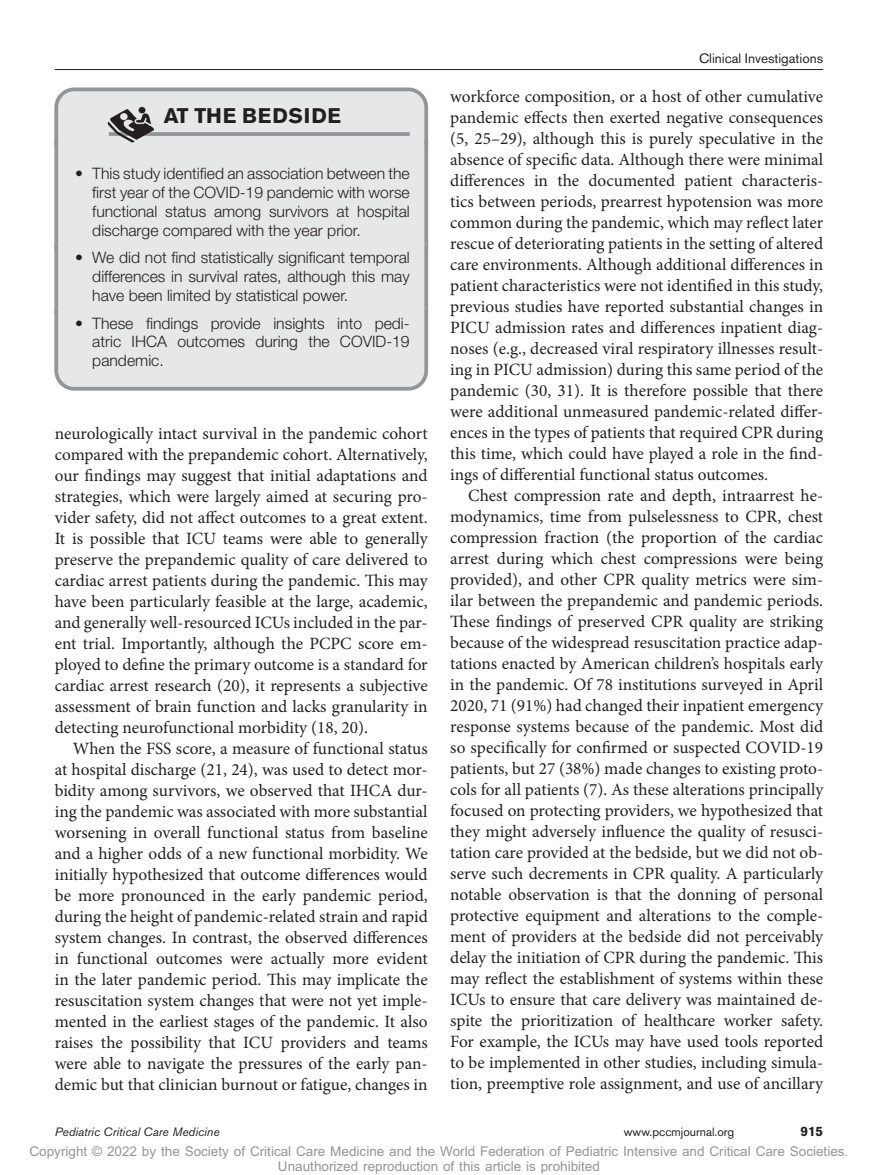
<style>
.page{position:relative;width:878px;height:1175px;background:#fff}
.page>*{position:absolute;margin:0;border:0;box-sizing:border-box;transform-origin:0 0}
.t1{font:700 21px "Akzidenz Grotesk BE";letter-spacing:.04em;color:#231f20}
.t2{font:17.25px/21px "Minion Pro";color:#231f20;text-align:justify}
.t3{font:300 15.75px/18.8px "Helvetica Neue LT Std";color:#231f20;text-align:justify}
.t4{font:13.5px/15px "Arial MT Std";color:#939598;text-align:center}
.t5{font:13.5px "Akzidenz Grotesk BE";color:#231f20}
.t6{font:700 13.5px "Akzidenz Grotesk BE";color:#231f20}
.t7{font:italic 12px "Akzidenz Grotesk BE";color:#231f20}
.t8{font:12px "Akzidenz Grotesk BE";color:#231f20}
</style>
<div class="page">
<hr style="left:55px;top:69px;width:768px;height:1px;background:#231f20">
<svg style="left:54px;top:87px;width:375px;height:63px;background:#dedfe2"></svg>
<hr style="left:109px;top:132px;width:301px;height:4px;background:#939598">
<div style="left:55px;top:144px;width:373px;height:105px;background:#e6e7e9"></div>
<svg style="left:54px;top:141px;width:4px;height:102px"></svg>
<svg style="left:424px;top:141px;width:4px;height:102px"></svg>
<div style="left:55px;top:243px;width:373px;height:71px;background:#e6e7e9"></div>
<svg style="left:54px;top:243px;width:4px;height:62px"></svg>
<svg style="left:424px;top:243px;width:4px;height:62px"></svg>
<svg style="left:54px;top:305px;width:375px;height:86px;background:#e1e2e4"></svg>
<img style="left:107px;top:107px;width:46px;height:36px">
<p class="t1" style="left:164px;top:104px;width:179px">AT THE BEDSIDE</p>
<p class="t3" style="left:92px;top:164px;width:319px;text-indent:-17px">• This study identified an association between the first year of the COVID-19 pandemic with worse functional status among survivors at hospital discharge compared with the year prior.</p>
<p class="t3" style="left:92px;top:248px;width:319px;text-indent:-17px">• We did not find statistically significant temporal differences in survival rates, although this may have been limited by statistical power.</p>
<p class="t3" style="left:92px;top:313px;width:319px;text-indent:-17px">• These findings provide insights into pedi&shy;atric IHCA outcomes during the COVID-19 pandemic.</p>
<p class="t2" style="left:55px;top:423px;width:374px">neurologically intact survival in the pandemic cohort compared with the prepandemic cohort. Alternatively, our findings may suggest that initial adaptations and strategies, which were largely aimed at securing pro&shy;vider safety, did not affect outcomes to a great extent.<br>It is possible that ICU teams were able to generally preserve the prepandemic quality of care delivered to cardiac arrest patients during the pandemic. This may have been particularly feasible at the large, academic, and generally well-resourced ICUs included in the par&shy;ent trial. Importantly, although the PCPC score em&shy;ployed to define the primary outcome is a standard for cardiac arrest research (20), it represents a subjective assessment of brain function and lacks granularity in detecting neurofunctional morbidity (18, 20).</p>
<p class="t2" style="left:55px;top:738px;width:374px;text-indent:18px">When the FSS score, a measure of functional status at hospital discharge (21, 24), was used to detect mor&shy;bidity among survivors, we observed that IHCA dur&shy;ing the pandemic was associated with more substantial worsening in overall functional status from baseline and a higher odds of a new functional morbidity. We initially hypothesized that outcome differences would be more pronounced in the early pandemic period, during the height of pandemic-related strain and rapid system changes. In contrast, the observed differences in functional outcomes were actually more evident in the later pandemic period. This may implicate the resuscitation system changes that were not yet imple&shy;mented in the earliest stages of the pandemic. It also raises the possibility that ICU providers and teams were able to navigate the pressures of the early pan&shy;demic but that clinician burnout or fatigue, changes in</p>
<p class="t5" style="left:699px;top:50px;width:126px">Clinical Investigations</p>
<p class="t2" style="left:450px;top:86px;width:374px">workforce composition, or a host of other cumulative pandemic effects then exerted negative consequences (5, 25–29), although this is purely speculative in the absence of specific data. Although there were minimal differences in the documented patient characteris&shy;tics between periods, prearrest hypotension was more common during the pandemic, which may reflect later rescue of deteriorating patients in the setting of altered care environments. Although additional differences in patient characteristics were not identified in this study, previous studies have reported substantial changes in PICU admission rates and differences inpatient diag&shy;noses (e.g., decreased viral respiratory illnesses result&shy;ing in PICU admission) during this same period of the pandemic (30, 31). It is therefore possible that there were additional unmeasured pandemic-related differ&shy;ences in the types of patients that required CPR during this time, which could have played a role in the find&shy;ings of differential functional status outcomes.</p>
<p class="t2" style="left:450px;top:485px;width:374px;text-indent:18px">Chest compression rate and depth, intraarrest he&shy;modynamics, time from pulselessness to CPR, chest compression fraction (the proportion of the cardiac arrest during which chest compressions were being provided), and other CPR quality metrics were sim&shy;ilar between the prepandemic and pandemic periods.<br>These findings of preserved CPR quality are striking because of the widespread resuscitation practice adap&shy;tations enacted by American children’s hospitals early in the pandemic. Of 78 institutions surveyed in April 2020, 71 (91%) had changed their inpatient emergency response systems because of the pandemic. Most did so specifically for confirmed or suspected COVID-19 patients, but 27 (38%) made changes to existing proto&shy;cols for all patients (7). As these alterations principally focused on protecting providers, we hypothesized that they might adversely influence the quality of resusci&shy;tation care provided at the bedside, but we did not ob&shy;serve such decrements in CPR quality. A particularly notable observation is that the donning of personal protective equipment and alterations to the comple&shy;ment of providers at the bedside did not perceivably delay the initiation of CPR during the pandemic. This may reflect the establishment of systems within these ICUs to ensure that care delivery was maintained de&shy;spite the prioritization of healthcare worker safety.<br>For example, the ICUs may have used tools reported to be implemented in other studies, including simula&shy;tion, preemptive role assignment, and use of ancillary</p>
<p class="t7" style="left:55px;top:1125px;width:166px">Pediatric Critical Care Medicine</p>
<p class="t8" style="left:623px;top:1125px;width:112px">www.pccmjournal.org</p>
<p class="t6" style="left:800px;top:1123px;width:24px">915</p>
<p class="t4" style="left:29px;top:1144px;width:820px">Copyright © 2022 by the Society of Critical Care Medicine and the World Federation of Pediatric Intensive and Critical Care Societies.<br>Unauthorized reproduction of this article is prohibited</p>
</div>
